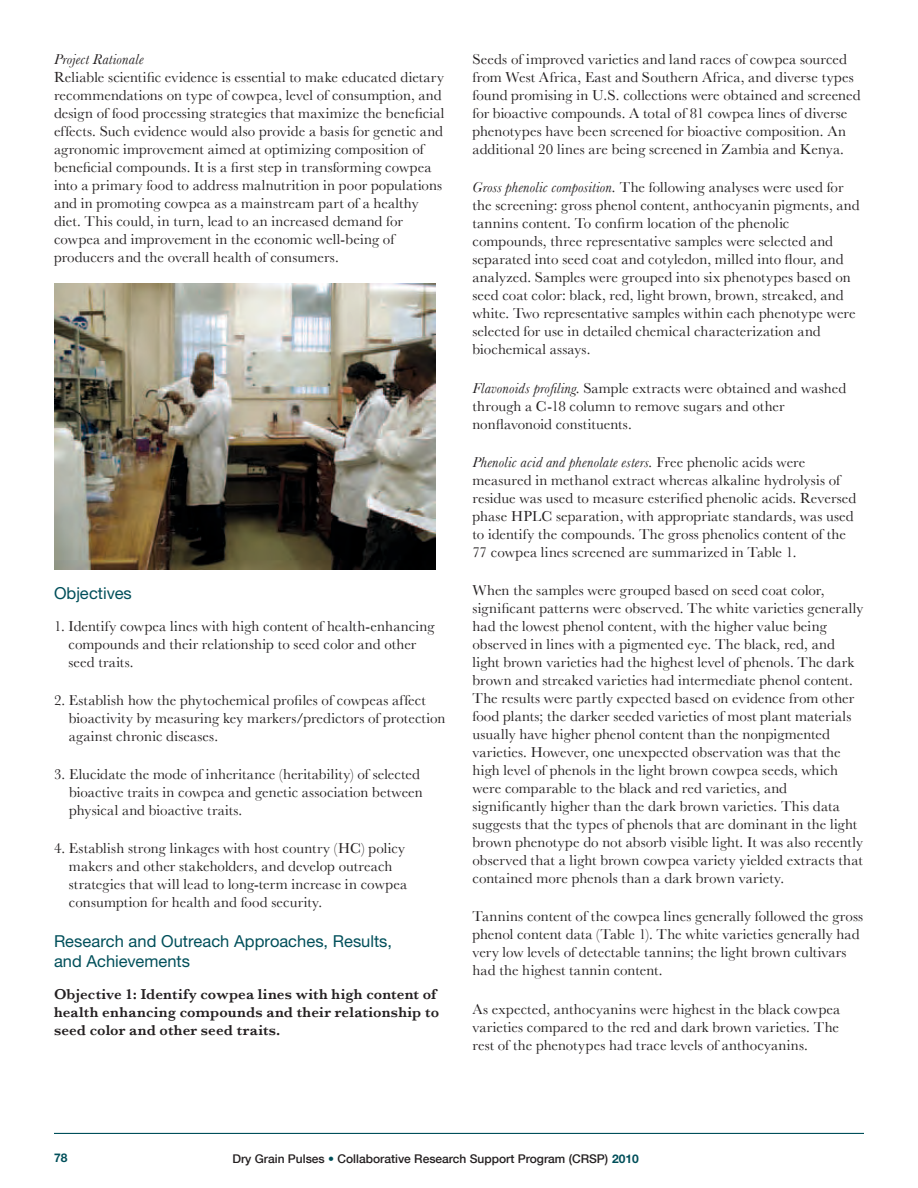
<style>
.page{position:relative;width:918px;height:1188px;background:#fff}
.page>*{position:absolute;margin:0;border:0;box-sizing:border-box;transform-origin:0 0}
.t1{font:16.5px/19.8px "Helvetica Neue LT Std";color:#004f5a}
.t2{font:15px/18px "Baskerville";letter-spacing:.005em;color:#231f20}
.t3{font:600 15px/18px "Baskerville";letter-spacing:.01em;color:#231f20}
.t4{font:italic 15px "Baskerville";letter-spacing:.015em;color:#231f20}
.t5{font:500 12px "Helvetica Neue";color:#231f20}
.t6{font:700 12px "Helvetica Neue LT Std";color:#004f5a}
.s1{font-style:italic}
.s2{color:#004f5a}
.s3{font-family:"Helvetica Neue LT Std";font-weight:700;color:#004f5a}
</style>
<div class="page">
<hr style="left:54px;top:1133px;width:810px;height:1px;background:#004f5a">
<img style="left:54px;top:283px;width:381px;height:286px">
<p class="t4" style="left:54px;top:50px;width:91px">Project Rationale</p>
<p class="t2" style="left:54px;top:68px;width:392px">Reliable scientific evidence is essential to make educated dietary recommendations on type of cowpea, level of consumption, and design of food processing strategies that maximize the beneficial effects. Such evidence would also provide a basis for genetic and agronomic improvement aimed at optimizing composition of beneficial compounds. It is a first step in transforming cowpea into a primary food to address malnutrition in poor populations and in promoting cowpea as a mainstream part of a healthy diet. This could, in turn, lead to an increased demand for cowpea and improvement in the economic well-being of producers and the overall health of consumers.</p>
<p class="t1" style="left:54px;top:583px;width:79px">Objectives</p>
<p class="t2" style="left:69px;top:617px;width:367px;text-indent:-15px">1. Identify cowpea lines with high content of health-enhancing compounds and their relationship to seed color and other seed traits.</p>
<p class="t2" style="left:69px;top:691px;width:378px;text-indent:-15px">2. Establish how the phytochemical profiles of cowpeas affect bioactivity by measuring key markers/predictors of protection against chronic diseases.</p>
<p class="t2" style="left:69px;top:765px;width:355px;text-indent:-15px">3. Elucidate the mode of inheritance (heritability) of selected bioactive traits in cowpea and genetic association between physical and bioactive traits.</p>
<p class="t2" style="left:69px;top:839px;width:340px;text-indent:-15px">4. Establish strong linkages with host country (HC) policy makers and other stakeholders, and develop outreach strategies that will lead to long-term increase in cowpea consumption for health and food security.</p>
<p class="t1" style="left:54px;top:931px;width:340px">Research and Outreach Approaches, Results, and Achievements</p>
<p class="t3" style="left:54px;top:985px;width:387px">Objective 1: Identify cowpea lines with high content of health enhancing compounds and their relationship to seed color and other seed traits.</p>
<p class="t2" style="left:472px;top:50px;width:390px">Seeds of improved varieties and land races of cowpea sourced from West Africa, East and Southern Africa, and diverse types found promising in U.S. collections were obtained and screened for bioactive compounds. A total of 81 cowpea lines of diverse phenotypes have been screened for bioactive composition. An additional 20 lines are being screened in Zambia and Kenya.</p>
<p class="t2" style="left:472px;top:178px;width:389px"><span class="s1">Gross phenolic composition.</span> The following analyses were used for the screening: gross phenol content, anthocyanin pigments, and tannins content. To confirm location of the phenolic compounds, three representative samples were selected and separated into seed coat and cotyledon, milled into flour, and analyzed. Samples were grouped into six phenotypes based on seed coat color: black, red, light brown, brown, streaked, and white. Two representative samples within each phenotype were selected for use in detailed chemical characterization and biochemical assays.</p>
<p class="t2" style="left:472px;top:379px;width:375px"><span class="s1">Flavonoids profiling</span>. Sample extracts were obtained and washed through a C-18 column to remove sugars and other nonflavonoid constituents.</p>
<p class="t2" style="left:472px;top:453px;width:385px"><span class="s1">Phenolic acid and phenolate esters.</span> Free phenolic acids were measured in methanol extract whereas alkaline hydrolysis of residue was used to measure esterified phenolic acids. Reversed phase HPLC separation, with appropriate standards, was used to identify the compounds. The gross phenolics content of the 77 cowpea lines screened are summarized in Table 1.</p>
<p class="t2" style="left:472px;top:581px;width:392px">When the samples were grouped based on seed coat color, significant patterns were observed. The white varieties generally had the lowest phenol content, with the higher value being observed in lines with a pigmented eye. The black, red, and light brown varieties had the highest level of phenols. The dark brown and streaked varieties had intermediate phenol content.<br>The results were partly expected based on evidence from other food plants; the darker seeded varieties of most plant materials usually have higher phenol content than the nonpigmented varieties. However, one unexpected observation was that the high level of phenols in the light brown cowpea seeds, which were comparable to the black and red varieties, and significantly higher than the dark brown varieties. This data suggests that the types of phenols that are dominant in the light brown phenotype do not absorb visible light. It was also recently observed that a light brown cowpea variety yielded extracts that contained more phenols than a dark brown variety.</p>
<p class="t2" style="left:472px;top:907px;width:392px">Tannins content of the cowpea lines generally followed the gross phenol content data (Table 1). The white varieties generally had very low levels of detectable tannins; the light brown cultivars had the highest tannin content.</p>
<p class="t2" style="left:472px;top:1000px;width:369px;text-align:justify">As expected, anthocyanins were highest in the black cowpea varieties compared to the red and dark brown varieties. The rest of the phenotypes had trace levels of anthocyanins.</p>
<p class="t6" style="left:54px;top:1151px;width:15px">78</p>
<p class="t5" style="left:232px;top:1149px;width:408px">Dry Grain Pulses <span class="s2">•</span> Collaborative Research Support Program (CRSP) <span class="s3">2010</span></p>
</div>
